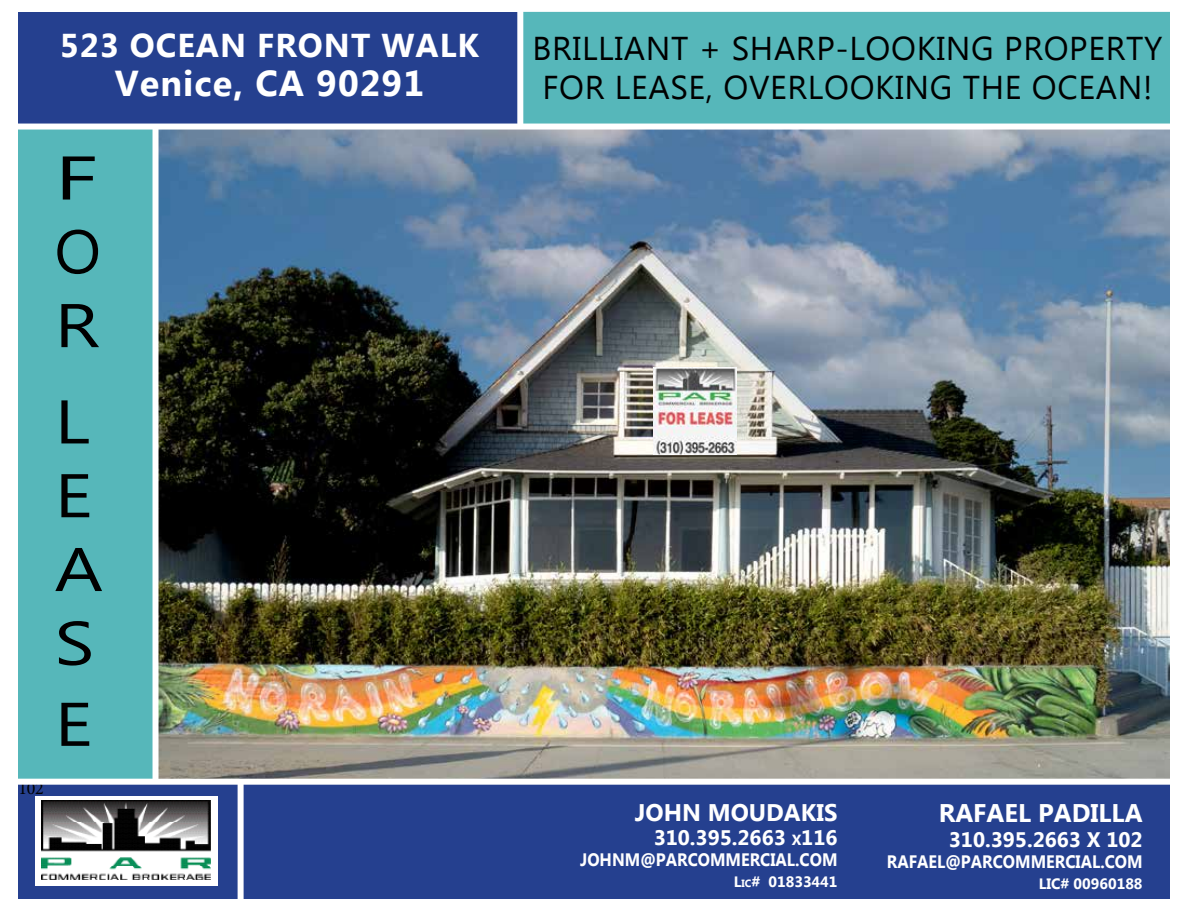
<style>
.page{position:relative;width:1188px;height:918px;background:#fff}
.page>*{position:absolute;margin:0;border:0;box-sizing:border-box;transform-origin:0 0}
.t1{font:61.5px/73.8px "Microsoft Tai Le";color:#000;scale:1.22 1}
.t2{font:61.5px/73.8px "Microsoft Tai Le";color:#000;text-align:justify;scale:1.46 1}
.t3{font:700 36px "Microsoft Tai Le";letter-spacing:.03em;color:#fff}
.t4{font:33px/39.6px "Microsoft Tai Le";letter-spacing:.02em;color:#000}
.t5{font:700 33px "Microsoft Tai Le";letter-spacing:.03em;color:#fff}
.t6{font:700 25.5px "Microsoft Tai Le";color:#fff}
.t7{font:700 24px "Microsoft Tai Le";color:#fff}
.t8{font:700 21px "Microsoft Tai Le";color:#fff}
.t9{font:700 21px "Microsoft Tai Le";color:#fff}
.t10{font:700 18px "Microsoft Tai Le";color:#fff;scale:.9 1}
.t11{font:18px "Minion Pro";color:#000}
.t12{font:700 15px "Microsoft Tai Le";color:#fff}
.t13{font:700 15px "Microsoft Tai Le";color:#fff}
.s1{font-size:14.7px}
.s2{font-size:10.5px}
</style>
<div class="page">
<div style="left:18px;top:130px;width:135px;height:649px;background:#56b7ba"></div>
<img style="left:159px;top:130px;width:1011px;height:649px">
<div style="left:18px;top:781px;width:1152px;height:118px;background:#25408f"></div>
<div style="left:35px;top:797px;width:183px;height:89px;background:#fff"></div>
<img style="left:41px;top:801px;width:170px;height:79px">
<div style="left:238px;top:781px;width:6px;height:127px;background:#fff"></div>
<div style="left:18px;top:12px;width:509px;height:114px;background:#25408f"></div>
<div style="left:523px;top:12px;width:647px;height:112px;background:#56b7ba"></div>
<div style="left:18px;top:124px;width:1160px;height:6px;background:#fff"></div>
<div style="left:18px;top:779px;width:1156px;height:6px;background:#fff"></div>
<div style="left:517px;top:6px;width:6px;height:121px;background:#fff"></div>
<img style="left:653px;top:367px;width:84px;height:87px">
<p class="t5" style="left:60px;top:27px;width:421px">523 OCEAN FRONT WALK</p>
<p class="t3" style="left:115px;top:63px;width:311px">Venice, CA 90291</p>
<h1 class="t2" style="left:55px;top:145px;width:33px">F O R</h1>
<h1 class="t1" style="left:55px;top:389px;width:41px">L<br>E<br>A<br>S</h1>
<h1 class="t1" style="left:55px;top:691px;width:33px">E</h1>
<p class="t11" style="left:18px;top:776px;width:27px">102</p>
<p class="t4" style="left:533px;top:30px;width:631px">BRILLIANT + SHARP-LOOKING PROPERTY<br>FOR LEASE, OVERLOOKING THE OCEAN!</p>
<p class="t7" style="left:635px;top:799px;width:204px">JOHN MOUDAKIS</p>
<p class="t9" style="left:654px;top:826px;width:185px">310.395.2663 <span class="s1">x</span>116</p>
<p class="t10" style="left:580px;top:849px;width:287px">JOHNM@PARCOMMERCIAL.COM</p>
<p class="t13" style="left:734px;top:873px;width:105px">L<span class="s2">ic</span># 01833441</p>
<p class="t6" style="left:939px;top:799px;width:205px">RAFAEL PADILLA</p>
<p class="t8" style="left:949px;top:828px;width:195px">310.395.2663 X 102</p>
<p class="t10" style="left:887px;top:852px;width:286px">RAFAEL@PARCOMMERCIAL.COM</p>
<p class="t12" style="left:1039px;top:875px;width:105px">LIC# 00960188</p>
</div>
